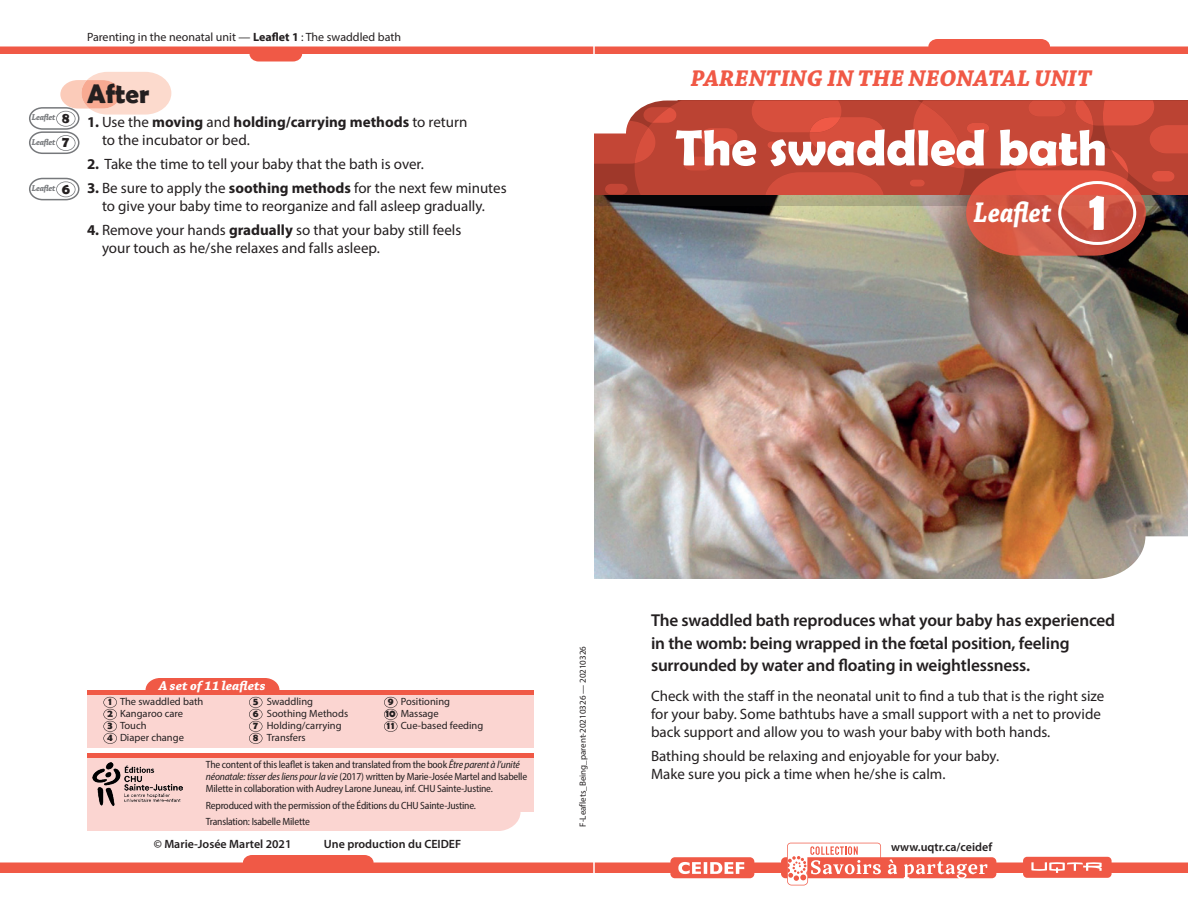
<style>
.page{position:relative;width:1188px;height:918px;background:#fff}
.page>*{position:absolute;margin:0;border:0;box-sizing:border-box;transform-origin:0 0}
.t1{font:700 55.5px "Berlin Sans FB Demi";color:#fff}
.t2{font:700 51px "Berlin Sans FB Demi";color:#fff}
.t3{font:italic 700 30px "Chaparral Pro";letter-spacing:.005em;color:#fff;scale:.84 1}
.t4{font:700 27px "Berlin Sans FB Demi";color:#231f20}
.t5{font:italic 700 24px "Chaparral Pro";color:#f05946}
.t6{font:600 17.25px/22.5px "Myriad Pro";letter-spacing:-.01em;color:#231f20}
.t7{font:15px/18px "Myriad Pro";color:#231f20}
.t8{font:italic 700 13.5px "Chaparral Pro";color:#fff}
.t9{font:600 12px "Myriad Pro";color:#231f20}
.t10{font:12px "Myriad Pro";color:#231f20}
.t11{font:semi-condensed 10.5px/12px "Myriad Pro";letter-spacing:-.02em;color:#231f20}
.t12{font:10.5px/12px "Myriad Pro";color:#231f20}
.t13{font:700 10.5px/12px "Berlin Sans FB Demi";color:#231f20}
.t14{font:9px "Myriad Pro";color:#231f20}
.t15{font:italic 700 9px "Chaparral Pro";letter-spacing:-.025em;color:#76787b;scale:.9 1}
.s1{font-family:"Berlin Sans FB Demi";font-style:normal;font-size:15px;color:#231f20}
.s2{font-weight:700}
.s3{font-family:"Berlin Sans FB Demi";font-weight:700}
.s4{font-style:italic}
</style>
<div class="page">
<div style="left:87px;top:758px;width:446px;height:73px;background:#fbd5d1"></div>
<div style="left:87px;top:753px;width:446px;height:5px;background:#f05946"></div>
<div style="left:87px;top:694px;width:446px;height:54px;background:#fbd5d1"></div>
<div style="left:87px;top:678px;width:446px;height:16px;background:#f05946"></div>
<img style="left:594px;top:256px;width:594px;height:323px">
<svg style="left:103px;top:697px;width:14px;height:47px"></svg>
<svg style="left:502px;top:812px;width:31px;height:19px"></svg>
<svg style="left:87px;top:678px;width:71px;height:12px"></svg>
<div style="left:266px;top:678px;width:267px;height:12px;background:#fff"></div>
<svg style="left:384px;top:697px;width:13px;height:35px"></svg>
<svg style="left:249px;top:697px;width:13px;height:47px"></svg>
<img style="left:93px;top:763px;width:90px;height:43px">
<svg style="left:0;top:39px;width:1188px;height:23px"></svg>
<svg style="left:781px;top:843px;width:215px;height:42px"></svg>
<div style="left:993px;top:863px;width:33px;height:10px;background:#f05946"></div>
<div style="left:1106px;top:863px;width:82px;height:10px;background:#f05946"></div>
<svg style="left:1023px;top:857px;width:89px;height:21px;background:#f27262"></svg>
<div style="left:751px;top:863px;width:33px;height:10px;background:#f05946"></div>
<svg style="left:0;top:855px;width:754px;height:23px"></svg>
<svg style="left:1080px;top:536px;width:108px;height:43px"></svg>
<svg style="left:29px;top:72px;width:142px;height:82px"></svg>
<svg style="left:29px;top:177px;width:51px;height:24px"></svg>
<svg style="left:594px;top:100px;width:594px;height:156px;background:#b55c4c"></svg>
<p class="t15" style="left:32px;top:112px;width:43px">Leaflet <span class="s1">8</span></p>
<p class="t15" style="left:32px;top:136px;width:43px">Leaflet <span class="s1">7</span></p>
<p class="t15" style="left:32px;top:183px;width:44px">Leaflet <span class="s1">6</span></p>
<p class="t10" style="left:87px;top:29px;width:316px">Parenting in the neonatal unit — <span class="s2">Leaflet 1</span> : The swaddled bath</p>
<h3 class="t4" style="left:87px;top:78px;width:64px">After</h3>
<p class="t7" style="left:102px;top:113px;width:367px;text-indent:-15px"><span class="s2">1.</span> Use the <span class="s2">moving</span> and <span class="s2">holding/carrying methods</span> to return to the incubator or bed.</p>
<p class="t7" style="left:87px;top:155px;width:338px"><span class="s2">2.</span> Take the time to tell your baby that the bath is over.</p>
<p class="t7" style="left:87px;top:179px;width:421px;text-align:center"><span class="s2">3.</span> Be sure to apply the <span class="s2">soothing methods</span> for the next few minutes to give your baby time to reorganize and fall asleep gradually.</p>
<p class="t7" style="left:102px;top:221px;width:361px;text-indent:-15px"><span class="s2">4.</span> Remove your hands <span class="s2">gradually</span> so that your baby still feels your touch as he/she relaxes and falls asleep.</p>
<h3 class="t5" style="left:691px;top:64px;width:402px">PARENTING IN THE NEONATAL UNIT</h3>
<h2 class="t2" style="left:675px;top:118px;width:433px">The swaddled bath</h2>
<h1 class="t1" style="left:1089px;top:179px;width:19px">1</h1>
<h3 class="t3" style="left:974px;top:194px;width:94px">Leaflet</h3>
<p class="t8" style="left:159px;top:678px;width:108px">A set of 11 leaflets</p>
<p class="t12" style="left:120px;top:696px;width:85px">The swaddled bath<br>Kangaroo care<br>Touch<br>Diaper change</p>
<p class="t12" style="left:267px;top:696px;width:83px">Swaddling<br>Soothing Methods<br>Holding/carrying<br>Transfers</p>
<p class="t12" style="left:401px;top:696px;width:51px">Positioning</p>
<p class="t13" style="left:108px;top:696px;width:5px">1</p>
<p class="t13" style="left:253px;top:696px;width:7px">5</p>
<p class="t13" style="left:388px;top:696px;width:7px">9</p>
<p class="t12" style="left:401px;top:708px;width:40px">Massage</p>
<p class="t12" style="left:387px;top:720px;width:98px"><span class="s3">11</span> Cue-based feeding</p>
<p class="t11" style="left:206px;top:759px;width:323px">The content of this leaflet is taken and translated from the book <span class="s4">Être parent à l’unité néonatale: tisser des liens pour la vie</span> (2017) written by Marie-Josée Martel and Isabelle<br>Milette in collaboration with Audrey Larone Juneau, inf. CHU Sainte-Justine.</p>
<p class="t11" style="left:206px;top:797px;width:272px;line-height:16.5px">Reproduced with the permission of the Éditions du CHU Sainte-Justine.<br>Translation: Isabelle Milette</p>
<p class="t13" style="left:386px;top:708px;width:11px">10</p>
<p class="t13" style="left:253px;top:708px;width:7px">6</p>
<p class="t13" style="left:107px;top:708px;width:7px">2</p>
<p class="t13" style="left:107px;top:720px;width:7px">3<br>4</p>
<p class="t13" style="left:253px;top:720px;width:6px">7</p>
<p class="t13" style="left:253px;top:732px;width:7px">8</p>
<p class="t14" style="left:577px;top:827px;width:182px;rotate:-90deg">F-Leaflets_Being_parent-20210326 — 20210326</p>
<p class="t6" style="left:651px;top:609px;width:466px">The swaddled bath reproduces what your baby has experienced in the womb: being wrapped in the fœtal position, feeling surrounded by water and floating in weightlessness.</p>
<p class="t7" style="left:651px;top:687px;width:455px">Check with the staff in the neonatal unit to find a tub that is the right size for your baby. Some bathtubs have a small support with a net to provide back support and allow you to wash your baby with both hands.</p>
<p class="t7" style="left:651px;top:747px;width:350px">Bathing should be relaxing and enjoyable for your baby.<br>Make sure you pick a time when he/she is calm.</p>
<p class="t9" style="left:154px;top:837px;width:139px">© Marie-Josée Martel 2021</p>
<p class="t9" style="left:324px;top:837px;width:139px">Une production du CEIDEF</p>
<p class="t9" style="left:891px;top:839px;width:103px">www.uqtr.ca/ceidef</p>
</div>
